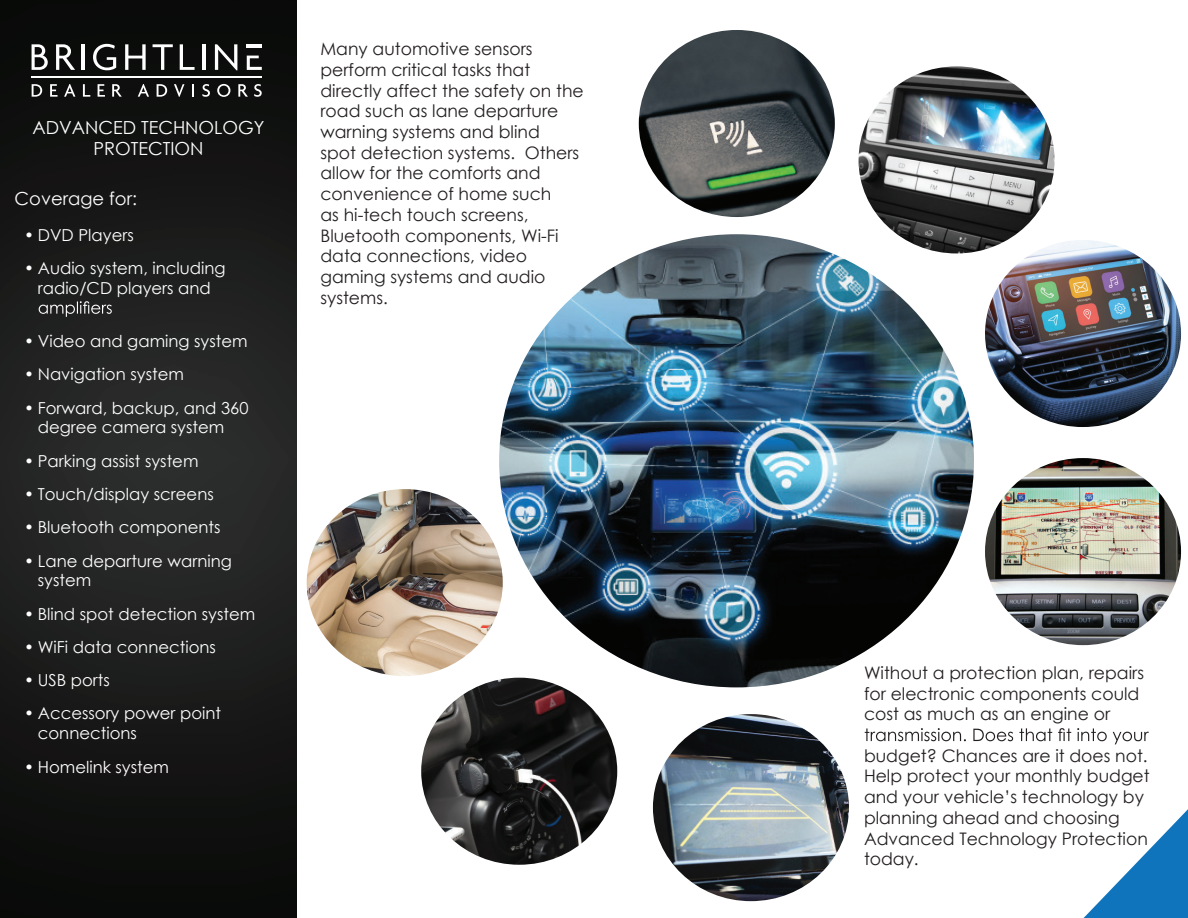
<style>
.page{position:relative;width:1188px;height:918px;background:#fff}
.page>*{position:absolute;margin:0;border:0;box-sizing:border-box;transform-origin:0 0}
.t1{font:18px/21.6px "Century Gothic";color:#fff;text-align:center}
.t2{font:17.25px/20.7px "Century Gothic";color:#231f20}
.t3{font:16.5px/19.8px "Century Gothic";color:#fff}
</style>
<div class="page">
<img style="left:0;top:0;width:297px;height:918px">
<img style="left:307px;top:489px;width:192px;height:187px">
<svg style="left:865px;top:728px;width:284px;height:16px"></svg>
<img style="left:499px;top:234px;width:475px;height:453px">
<img style="left:653px;top:714px;width:196px;height:187px">
<img style="left:421px;top:678px;width:196px;height:187px">
<img style="left:985px;top:240px;width:196px;height:187px">
<img style="left:859px;top:66px;width:196px;height:187px">
<img style="left:639px;top:30px;width:196px;height:187px">
<img style="left:985px;top:458px;width:196px;height:187px">
<svg style="left:39px;top:301px;width:73px;height:16px"></svg>
<svg style="left:1084px;top:809px;width:104px;height:109px"></svg>
<svg style="left:32px;top:44px;width:16px;height:26px"></svg>
<svg style="left:56px;top:44px;width:19px;height:26px"></svg>
<hr style="left:81px;top:44px;width:3px;height:26px;background:#fff">
<svg style="left:93px;top:44px;width:23px;height:26px"></svg>
<svg style="left:125px;top:44px;width:21px;height:26px"></svg>
<svg style="left:153px;top:44px;width:20px;height:26px"></svg>
<svg style="left:180px;top:44px;width:15px;height:26px"></svg>
<hr style="left:202px;top:44px;width:3px;height:26px;background:#fff">
<svg style="left:215px;top:44px;width:22px;height:26px"></svg>
<svg style="left:247px;top:56px;width:15px;height:14px"></svg>
<hr style="left:247px;top:44px;width:15px;height:3px;background:#fff">
<svg style="left:32px;top:84px;width:10px;height:13px"></svg>
<svg style="left:50px;top:84px;width:8px;height:13px"></svg>
<svg style="left:64px;top:84px;width:11px;height:13px"></svg>
<svg style="left:83px;top:84px;width:7px;height:13px"></svg>
<svg style="left:98px;top:84px;width:7px;height:13px"></svg>
<svg style="left:112px;top:84px;width:10px;height:13px"></svg>
<svg style="left:138px;top:84px;width:11px;height:13px"></svg>
<svg style="left:157px;top:84px;width:10px;height:13px"></svg>
<svg style="left:174px;top:84px;width:10px;height:13px"></svg>
<svg style="left:192px;top:84px;width:2px;height:13px"></svg>
<svg style="left:202px;top:84px;width:8px;height:13px"></svg>
<svg style="left:217px;top:84px;width:13px;height:13px"></svg>
<svg style="left:238px;top:84px;width:10px;height:13px"></svg>
<svg style="left:254px;top:84px;width:8px;height:13px"></svg>
<hr style="left:31px;top:76px;width:231px;height:2px;background:#fff">
<p class="t1" style="left:32px;top:116px;width:234px">ADVANCED TECHNOLOGY<br>PROTECTION</p>
<p class="t1" style="left:15px;top:187px;width:124px">Coverage for:</p>
<p class="t3" style="left:24px;top:225px;width:111px">• DVD Players</p>
<p class="t3" style="left:24px;top:258px;width:203px;text-align:center">• Audio system, including radio/CD players and</p>
<p class="t3" style="left:24px;top:331px;width:225px">• Video and gaming system</p>
<p class="t3" style="left:24px;top:364px;width:161px">• Navigation system</p>
<p class="t3" style="left:38px;top:397px;width:212px;text-indent:-13px">• Forward, backup, and 360 degree camera system</p>
<p class="t3" style="left:24px;top:451px;width:176px">• Parking assist system</p>
<p class="t3" style="left:24px;top:484px;width:191px">• Touch/display screens</p>
<p class="t3" style="left:24px;top:517px;width:198px">• Bluetooth components</p>
<p class="t3" style="left:38px;top:550px;width:196px;text-indent:-13px">• Lane departure warning system</p>
<p class="t3" style="left:24px;top:604px;width:232px">• Blind spot detection system</p>
<p class="t3" style="left:24px;top:637px;width:193px">• WiFi data connections</p>
<p class="t3" style="left:24px;top:670px;width:87px">• USB ports</p>
<p class="t3" style="left:38px;top:703px;width:185px;text-indent:-13px">• Accessory power point connections</p>
<p class="t3" style="left:24px;top:757px;width:146px">• Homelink system</p>
<p class="t2" style="left:320px;top:38px;width:265px">Many automotive sensors perform critical tasks that directly affect the safety on the road such as lane departure warning systems and blind<br>spot detection systems. Others allow for the comforts and convenience of home such<br>as hi-tech touch screens,<br>Bluetooth components, Wi-Fi data connections, video gaming systems and audio systems.</p>
<p class="t2" style="left:864px;top:662px;width:282px">Without a protection plan, repairs for electronic components could cost as much as an engine or</p>
<p class="t2" style="left:864px;top:745px;width:287px">budget? Chances are it does not.<br>Help protect your monthly budget and your vehicle’s technology by planning ahead and choosing<br>Advanced Technology Protection today.</p>
</div>
